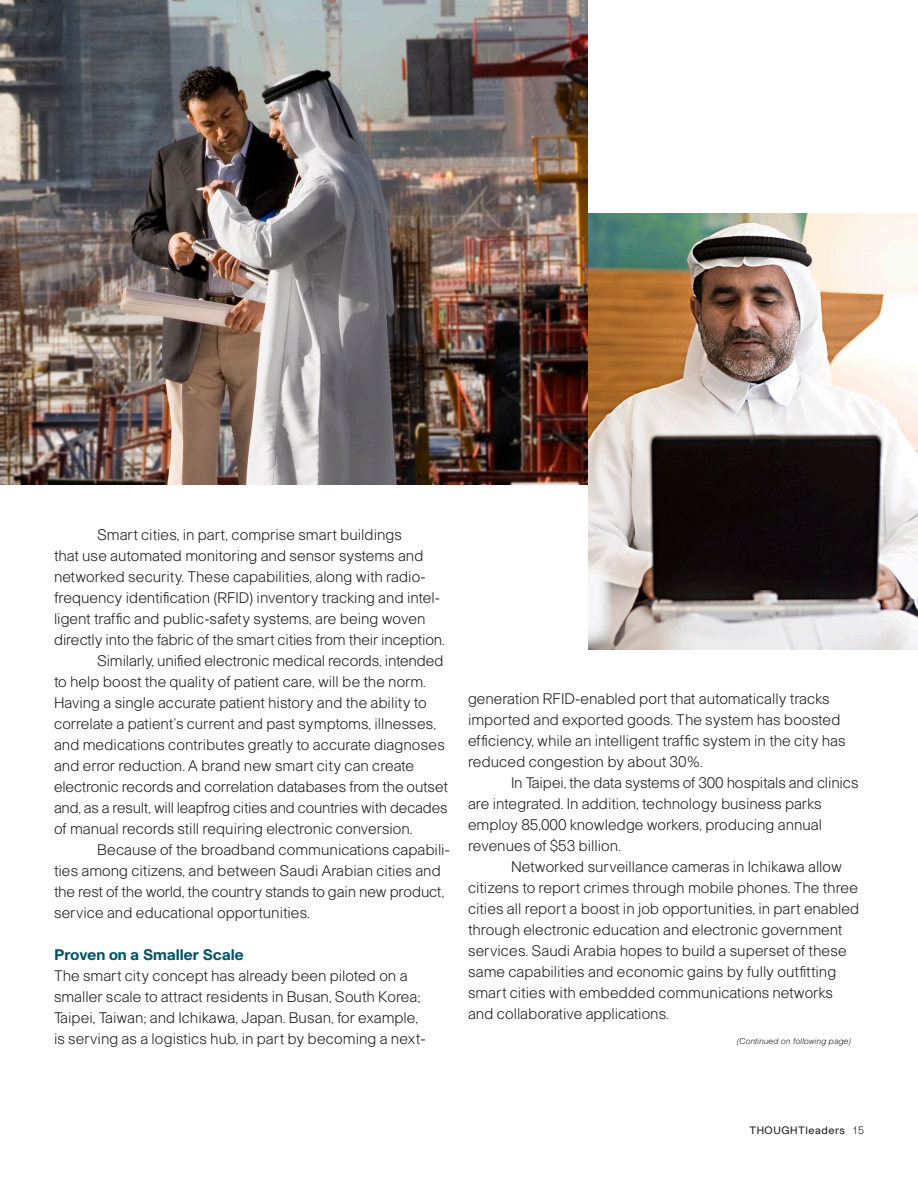
<style>
.page{position:relative;width:918px;height:1188px;background:#fff}
.page>*{position:absolute;margin:0;border:0;box-sizing:border-box;transform-origin:0 0}
.Body{font:300 15px/21px "Cisco";color:#231f20}
.Body_First{font:300 15px/21px "Cisco";color:#231f20}
.Head1{font:700 15px "Cisco";color:#005467}
.t1{font:10.5px "Cisco";letter-spacing:.05em;color:#231f20}
.Continued_On{font:italic 300 8.25px "Cisco";color:#231f20}
.s1{font-weight:300}
</style>
<div class="page">
<img style="left:0;top:0;width:588px;height:484px">
<img style="left:588px;top:214px;width:330px;height:436px">
<p class="Body" style="left:54px;top:524px;width:392px;text-indent:43px">Smart cities, in part, comprise smart buildings<br>that use automated monitoring and sensor systems and networked security. These capabilities, along with radio&shy;frequency identification (RFID) inventory tracking and intel&shy;ligent traffic and public-safety systems, are being woven directly into the fabric of the smart cities from their inception.</p>
<p class="Body" style="left:54px;top:650px;width:395px;text-indent:43px">Similarly, unified electronic medical records, intended to help boost the quality of patient care, will be the norm.<br>Having a single accurate patient history and the ability to correlate a patient’s current and past symptoms, illnesses, and medications contributes greatly to accurate diagnoses and error reduction. A brand new smart city can create electronic records and correlation databases from the outset and, as a result, will leapfrog cities and countries with decades of manual records still requiring electronic conversion.</p>
<p class="Body" style="left:54px;top:839px;width:397px;text-indent:43px">Because of the broadband communications capabili&shy;ties among citizens, and between Saudi Arabian cities and the rest of the world, the country stands to gain new product, service and educational opportunities.</p>
<p class="Head1" style="left:54px;top:945px;width:191px">Proven on a Smaller Scale</p>
<p class="Body_First" style="left:54px;top:965px;width:373px">The smart city concept has already been piloted on a smaller scale to attract residents in Busan, South Korea; Taipei, Taiwan; and Ichikawa, Japan. Busan, for example, is serving as a logistics hub, in part by becoming a next-</p>
<p class="Body_First" style="left:468px;top:688px;width:379px">generation RFID-enabled port that automatically tracks imported and exported goods. The system has boosted efficiency, while an intelligent traffic system in the city has reduced congestion by about 30%.</p>
<p class="Body" style="left:468px;top:772px;width:392px;text-indent:43px">In Taipei, the data systems of 300 hospitals and clinics are integrated. In addition, technology business parks employ 85,000 knowledge workers, producing annual revenues of $53 billion.</p>
<p class="Body" style="left:468px;top:856px;width:393px;text-indent:43px">Networked surveillance cameras in Ichikawa allow citizens to report crimes through mobile phones. The three cities all report a boost in job opportunities, in part enabled through electronic education and electronic government services. Saudi Arabia hopes to build a superset of these same capabilities and economic gains by fully outfitting smart cities with embedded communications networks and collaborative applications.</p>
<p class="Continued_On" style="left:737px;top:1035px;width:116px">(Continued on following page)</p>
<p class="t1" style="left:749px;top:1124px;width:116px">THOUGHTleaders <span class="s1">15</span></p>
</div>
